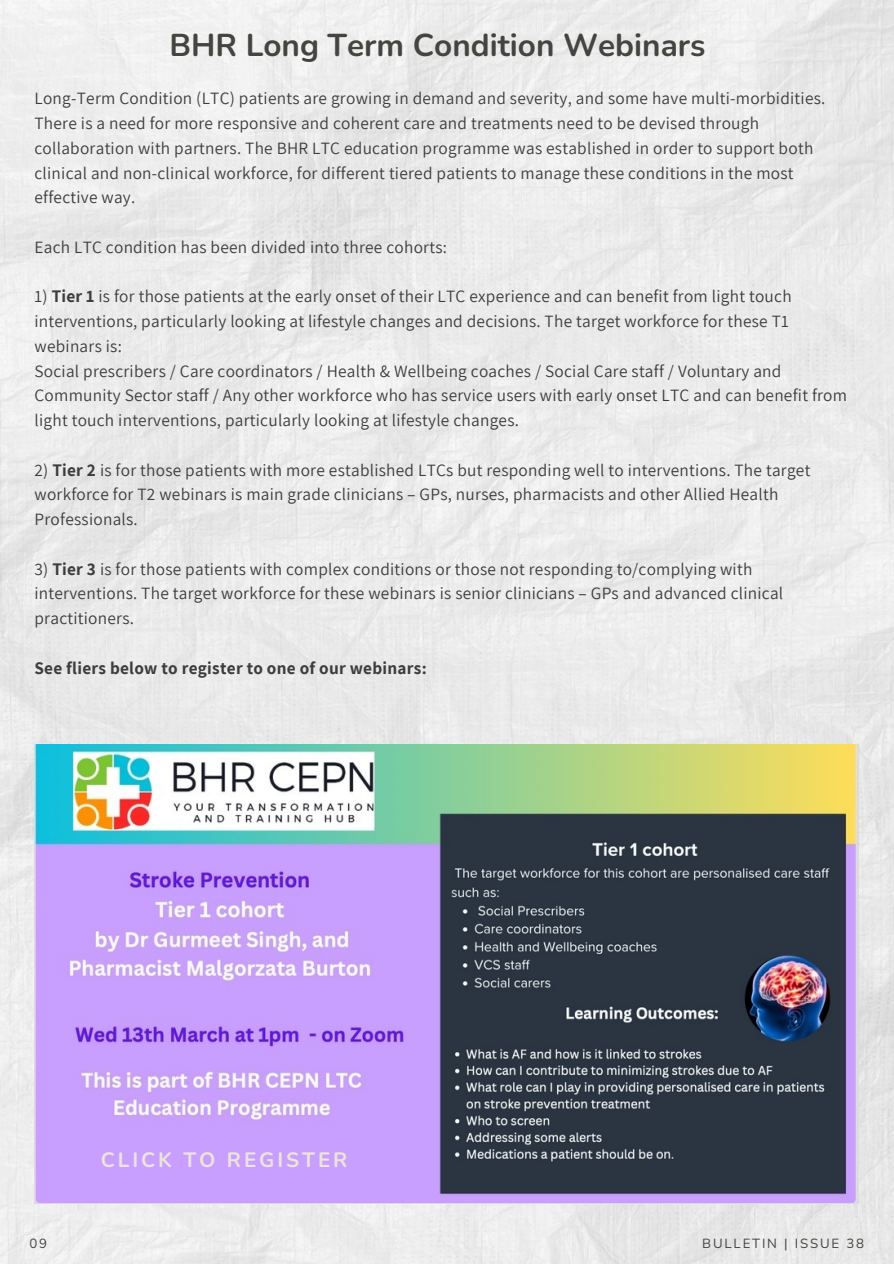
<style>
.page{position:relative;width:894px;height:1264px;background:#fff}
.page>*{position:absolute;margin:0;border:0;box-sizing:border-box;transform-origin:0 0}
.t1{font:700 31.5px "Nunito";color:#444440}
.t2{font:700 20.7px "Nunito";letter-spacing:.14em;color:#eee4da}
.t3{font:17.25px/24.8px "Assistant";letter-spacing:.015em;color:#3d3d3d}
.t4{font:700 17.25px "Assistant";letter-spacing:.015em;color:#3d3d3d}
.t5{font:13.2px "Nunito";letter-spacing:.14em;color:#444440}
.s1{font-weight:700}
</style>
<div class="page">
<img style="left:0;top:0;width:893px;height:1263px">
<img style="left:34px;top:744px;width:824px;height:459px">
<h1 class="t1" style="left:169px;top:24px;width:537px">BHR Long Term Condition Webinars</h1>
<p class="t3" style="left:34px;top:86px;width:792px">Long-Term Condition (LTC) patients are growing in demand and severity, and some have multi-morbidities.<br>There is a need for more responsive and coherent care and treatments need to be devised through collaboration with partners. The BHR LTC education programme was established in order to support both clinical and non-clinical workforce, for different tiered patients to manage these conditions in the most effective way.</p>
<p class="t3" style="left:34px;top:234px;width:414px">Each LTC condition has been divided into three cohorts:</p>
<p class="t3" style="left:34px;top:284px;width:813px">1) <span class="s1">Tier 1</span> is for those patients at the early onset of their LTC experience and can benefit from light touch interventions, particularly looking at lifestyle changes and decisions. The target workforce for these T1 webinars is:<br>Social prescribers / Care coordinators / Health &amp; Wellbeing coaches / Social Care staff / Voluntary and Community Sector staff / Any other workforce who has service users with early onset LTC and can benefit from light touch interventions, particularly looking at lifestyle changes.</p>
<p class="t3" style="left:34px;top:457px;width:777px">2) <span class="s1">Tier 2</span> is for those patients with more established LTCs but responding well to interventions. The target workforce for T2 webinars is main grade clinicians – GPs, nurses, pharmacists and other Allied Health<br>Professionals.</p>
<p class="t3" style="left:34px;top:556px;width:750px">3) <span class="s1">Tier 3</span> is for those patients with complex conditions or those not responding to/complying with interventions. The target workforce for these webinars is senior clinicians – GPs and advanced clinical practitioners.</p>
<p class="t4" style="left:34px;top:656px;width:393px">See fliers below to register to one of our webinars:</p>
<p class="t2" style="left:101px;top:1145px;width:248px">CLICK TO REGISTER</p>
<p class="t5" style="left:29px;top:1234px;width:19px">09</p>
<p class="t5" style="left:702px;top:1234px;width:163px">BULLETIN | ISSUE 38</p>
</div>
